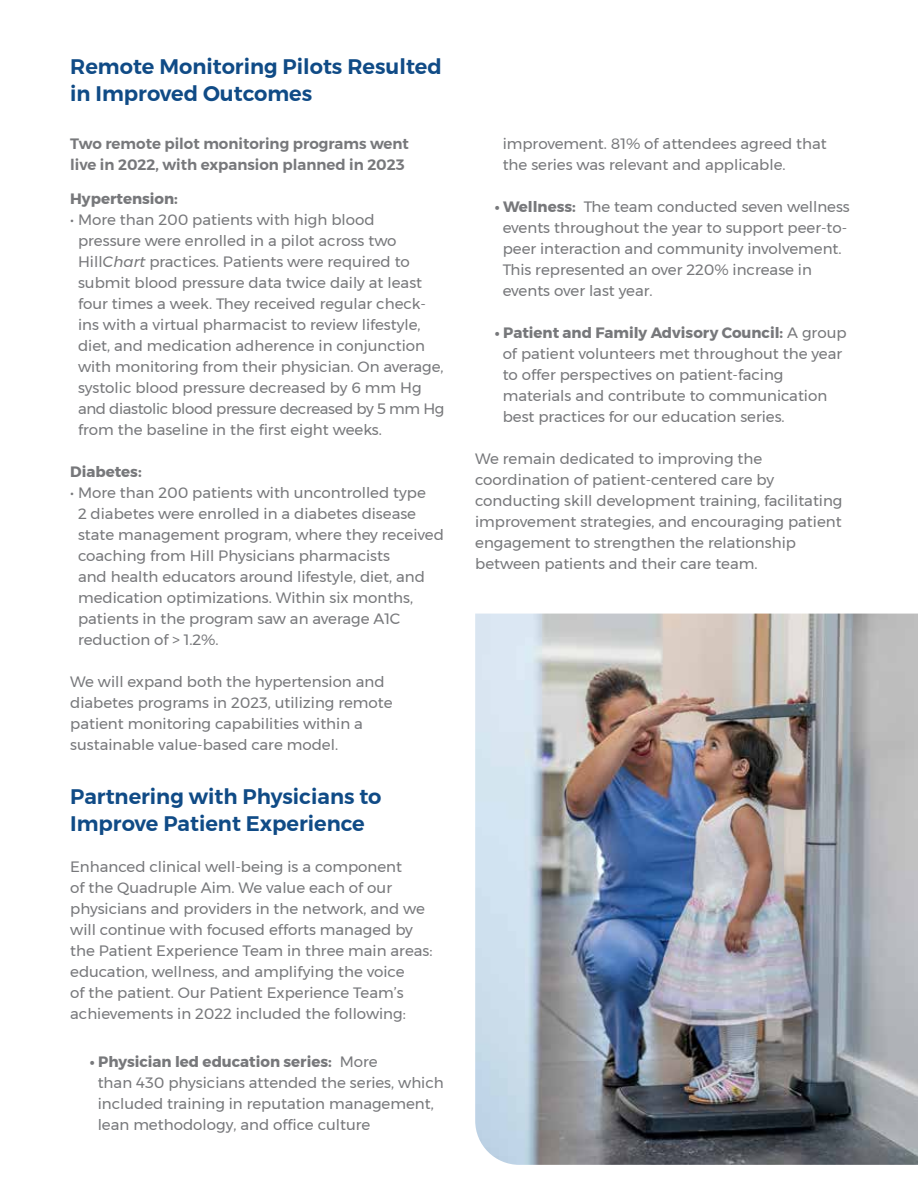
<style>
.page{position:relative;width:918px;height:1188px;background:#fff}
.page>*{position:absolute;margin:0;border:0;box-sizing:border-box;transform-origin:0 0}
.t1{font:600 21px/27px "Montserrat";color:#104b86}
.t2{font:15px/21px "Montserrat";color:#77787b}
.t3{font:600 15px/21px "Montserrat";color:#77787b}
.t4{font:700 15px "Montserrat";color:#77787b}
.s1{font-style:italic}
.s2{font-weight:700}
</style>
<div class="page">
<img style="left:475px;top:614px;width:443px;height:551px">
<h1 class="t1" style="left:70px;top:53px;width:373px">Remote Monitoring Pilots Resulted in Improved Outcomes</h1>
<p class="t3" style="left:70px;top:133px;width:340px">Two remote pilot monitoring programs went live in 2022, with expansion planned in 2023</p>
<p class="t4" style="left:70px;top:187px;width:109px">Hypertension:</p>
<p class="t2" style="left:78px;top:209px;width:368px;text-indent:-8px">• More than 200 patients with high blood<br>pressure were enrolled in a pilot across two Hill<span class="s1">Chart</span> practices. Patients were required to submit blood pressure data twice daily at least four times a week. They received regular check&shy;ins with a virtual pharmacist to review lifestyle, diet, and medication adherence in conjunction with monitoring from their physician. On average, systolic blood pressure decreased by 6 mm Hg and diastolic blood pressure decreased by 5 mm Hg from the baseline in the first eight weeks.</p>
<p class="t4" style="left:70px;top:460px;width:73px">Diabetes:</p>
<p class="t2" style="left:78px;top:482px;width:367px;text-indent:-8px">• More than 200 patients with uncontrolled type<br>2 diabetes were enrolled in a diabetes disease state management program, where they received coaching from Hill Physicians pharmacists<br>and health educators around lifestyle, diet, and medication optimizations. Within six months, patients in the program saw an average A1C reduction of &gt; 1.2%.</p>
<p class="t2" style="left:70px;top:671px;width:324px">We will expand both the hypertension and diabetes programs in 2023, utilizing remote patient monitoring capabilities within a sustainable value-based care model.</p>
<h1 class="t1" style="left:70px;top:783px;width:313px">Partnering with Physicians to<br>Improve Patient Experience</h1>
<p class="t2" style="left:70px;top:856px;width:364px">Enhanced clinical well-being is a component<br>of the Quadruple Aim. We value each of our physicians and providers in the network, and we will continue with focused efforts managed by the Patient Experience Team in three main areas: education, wellness, and amplifying the voice<br>of the patient. Our Patient Experience Team’s achievements in 2022 included the following:</p>
<p class="t2" style="left:98px;top:1051px;width:348px;text-indent:-8px"><span class="s2">• Physician led education series:</span> More<br>than 430 physicians attended the series, which included training in reputation management, lean methodology, and office culture</p>
<p class="t2" style="left:503px;top:133px;width:326px">improvement. 81% of attendees agreed that the series was relevant and applicable.</p>
<p class="t2" style="left:503px;top:196px;width:349px;text-indent:-8px"><span class="s2">• Wellness:</span> The team conducted seven wellness events throughout the year to support peer-to&shy;peer interaction and community involvement.<br>This represented an over 220% increase in events over last year.</p>
<p class="t2" style="left:503px;top:322px;width:345px;text-indent:-8px"><span class="s2">• Patient and Family Advisory Council:</span> A group of patient volunteers met throughout the year to offer perspectives on patient-facing materials and contribute to communication best practices for our education series.</p>
<p class="t2" style="left:475px;top:448px;width:369px">We remain dedicated to improving the coordination of patient-centered care by conducting skill development training, facilitating improvement strategies, and encouraging patient engagement to strengthen the relationship between patients and their care team.</p>
</div>
